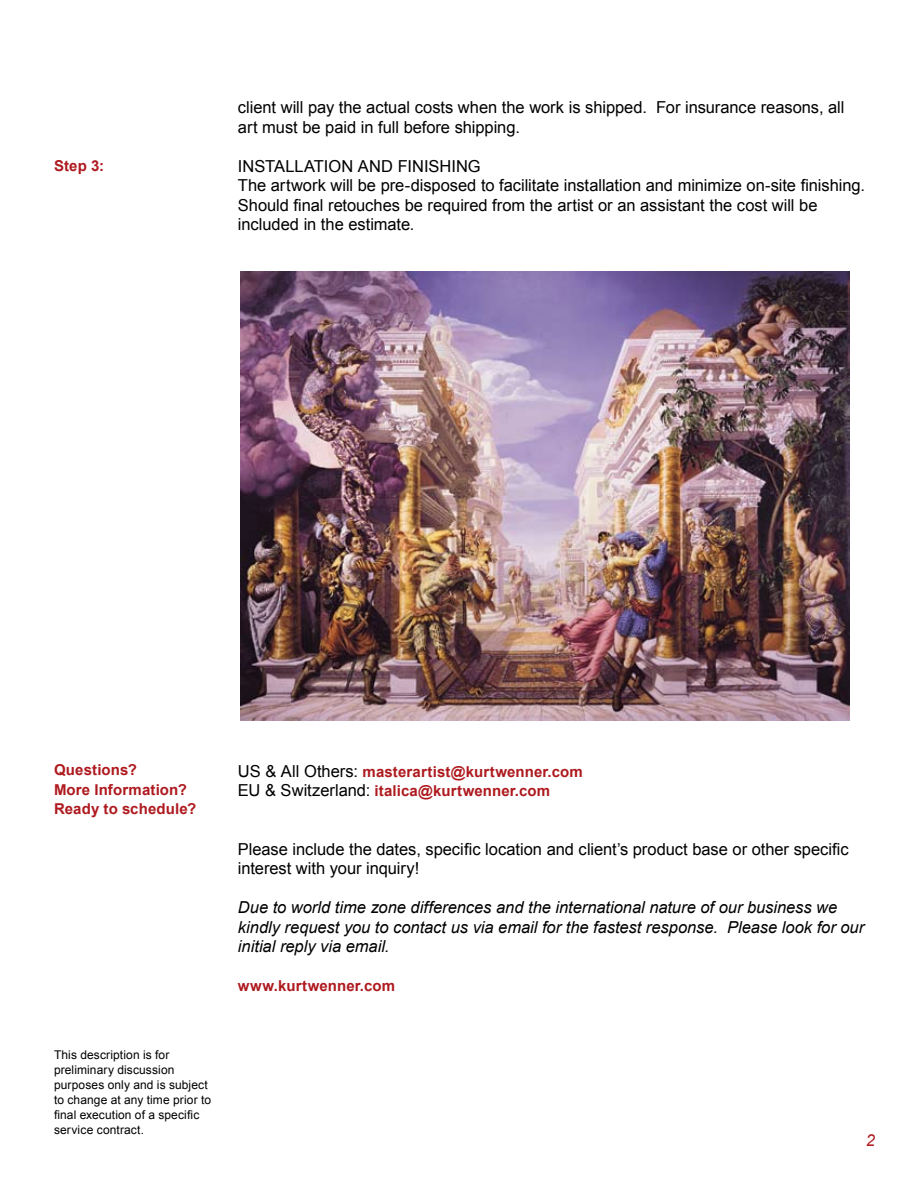
<style>
.page{position:relative;width:918px;height:1188px;background:#fff}
.page>*{position:absolute;margin:0;border:0;box-sizing:border-box;transform-origin:0 0}
.t1{font:16.5px/19.5px "Arial";letter-spacing:-.005em;color:#000}
.t2{font:italic 16.5px/19.5px "Arial";letter-spacing:-.005em;color:#000}
.t3{font:700 15px/19.5px "Arial";letter-spacing:.01em;color:#ae1a1f}
.t4{font:12px/15px "Arial";letter-spacing:.01em;color:#000}
.s1{font-weight:400;font-size:16.5px;color:#000}
</style>
<div class="page">
<img style="left:240px;top:272px;width:609px;height:449px">
<p class="t3" style="left:54px;top:156px;width:52px">Step 3:</p>
<p class="t1" style="left:238px;top:98px;width:608px">client will pay the actual costs when the work is shipped. For insurance reasons, all art must be paid in full before shipping.</p>
<p class="t1" style="left:238px;top:156px;width:28px">Insta</p>
<p class="t1" style="left:285px;top:156px;width:29px">llatio</p>
<p class="t1" style="left:238px;top:156px;width:629px;text-indent:104px">n and Finishing<br>The artwork will be pre-disposed to facilitate installation and minimize on-site finishing.<br>Should final retouches be required from the artist or an assistant the cost will be included in the estimate.</p>
<p class="t3" style="left:54px;top:760px;width:144px">Questions?<br>More Information?<br>Ready to schedule?</p>
<p class="t4" style="left:54px;top:1047px;width:159px">This description is for preliminary discussion purposes only and is subject to change at any time prior to final execution of a specific service contract.</p>
<p class="t3" style="left:238px;top:761px;width:347px"><span class="s1">US &amp; All Others:</span> masterartist@kurtwenner.com<br><span class="s1">EU &amp; Switzerland:</span> italica@kurtwenner.com</p>
<p class="t1" style="left:238px;top:839px;width:612px">Please include the dates, specific location and client’s product base or other specific interest with your inquiry!</p>
<p class="t2" style="left:238px;top:898px;width:628px">Due to world time zone differences and the international nature of our business we kindly request you to contact us via email for the fastest response. Please look for our initial reply via email.</p>
<p class="t3" style="left:238px;top:976px;width:159px">www.kurtwenner.com</p>
</div>
